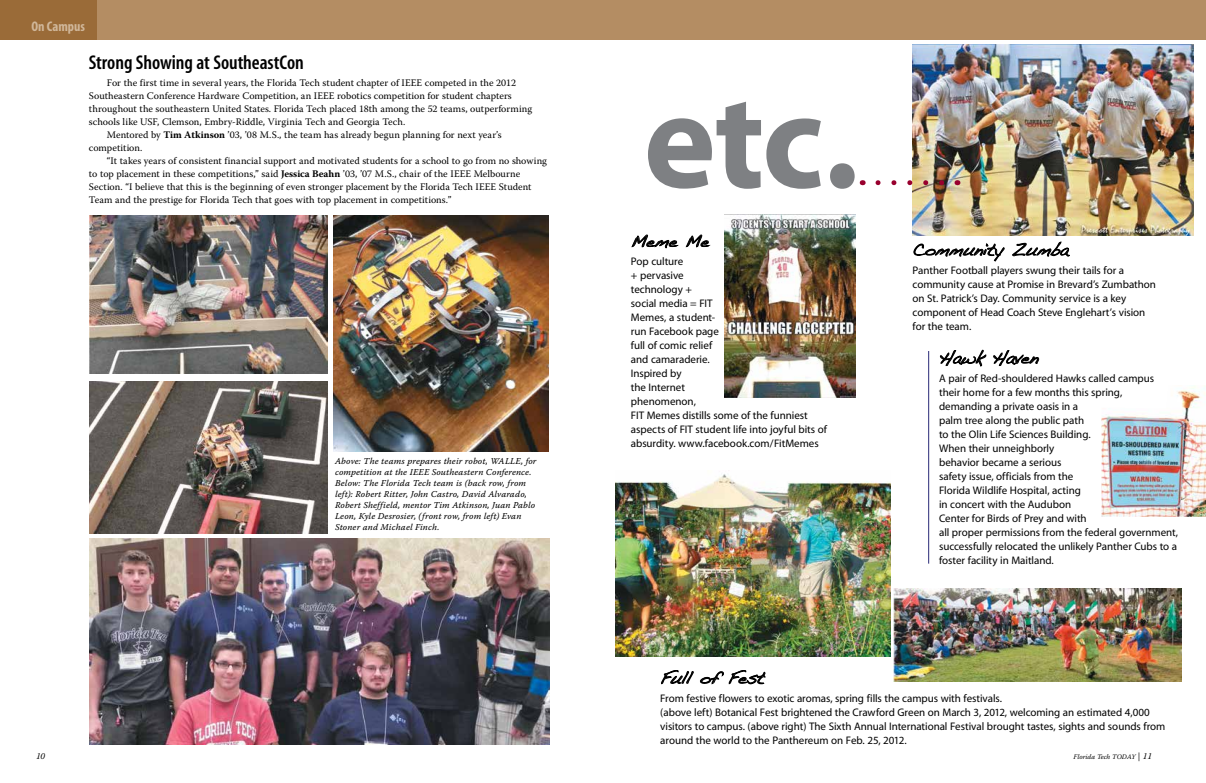
<style>
.page{position:relative;width:1206px;height:783px;background:#fff}
.page>*{position:absolute;margin:0;border:0;box-sizing:border-box;transform-origin:0 0}
.t1{font:600 condensed 20px "Myriad";letter-spacing:-.005em;color:#000}
.t2{font:17px "Handwriting Dakota";letter-spacing:-.005em;color:#000}
.t3{font:700 condensed 14px "Myriad";color:#d0b79a}
.t4{font:11px/14px "Myriad";letter-spacing:-.005em;color:#000}
.t5{font:10px "Warnock Pro";letter-spacing:.005em;color:#000}
.t6{font:9px/11px "Warnock Pro It Capt";letter-spacing:.01em;color:#000}
.t7{font:italic 9px "Warnock Pro";color:#000}
.t8{font:italic 7px "Warnock Pro";color:#000}
.s1{font-weight:700}
.s2{font-size:9px}
</style>
<div class="page">
<img style="left:913px;top:45px;width:280px;height:190px">
<svg style="left:648px;top:102px;width:207px;height:87px"></svg>
<svg style="left:878px;top:180px;width:71px;height:5px"></svg>
<svg style="left:913px;top:243px;width:92px;height:19px"></svg>
<svg style="left:1012px;top:241px;width:58px;height:16px"></svg>
<img style="left:616px;top:474px;width:275px;height:182px">
<hr style="left:928px;top:351px;width:1px;height:213px;background:#292a76">
<img style="left:334px;top:215px;width:214px;height:236px">
<img style="left:90px;top:538px;width:459px;height:207px">
<img style="left:90px;top:215px;width:237px;height:159px">
<img style="left:90px;top:381px;width:237px;height:152px">
<svg style="left:939px;top:349px;width:48px;height:18px"></svg>
<svg style="left:993px;top:350px;width:47px;height:16px"></svg>
<img style="left:1102px;top:386px;width:104px;height:131px">
<svg style="left:631px;top:234px;width:80px;height:15px"></svg>
<img style="left:724px;top:214px;width:131px;height:184px">
<svg style="left:661px;top:670px;width:105px;height:15px"></svg>
<img style="left:894px;top:589px;width:288px;height:92px">
<div style="left:596px;top:0;width:610px;height:39px;background:#b48d63"></div>
<div style="left:0;top:0;width:606px;height:39px;background:#b48d63"></div>
<div style="left:0;top:0;width:96px;height:39px;background:#9a6b38"></div>
<p class="t3" style="left:32px;top:19px;width:55px">On Campus</p>
<h1 class="t1" style="left:89px;top:52px;width:216px">Strong Showing at SoutheastCon</h1>
<p class="t5" style="left:107px;top:76px;width:411px">For the first time in several years, the Florida Tech student chapter of IEEE competed in the 2012</p>
<p class="t5" style="left:89px;top:89px;width:424px">Southeastern Conference Hardware Competition, an IEEE robotics competition for student chapters</p>
<p class="t5" style="left:89px;top:102px;width:445px">throughout the southeastern United States. Florida Tech placed 18th among the 52 teams, outperforming</p>
<p class="t5" style="left:89px;top:115px;width:318px">schools like USF, Clemson, Embry-Riddle, Virginia Tech and Georgia Tech.</p>
<p class="t5" style="left:107px;top:128px;width:396px">Mentored by <span class="s1">Tim Atkinson</span> ’03, ’08 M.S., the team has already begun planning for next year’s</p>
<p class="t5" style="left:89px;top:141px;width:55px">competition.</p>
<p class="t5" style="left:107px;top:154px;width:442px">“It takes years of consistent financial support and motivated students for a school to go from no showing</p>
<p class="t5" style="left:89px;top:167px;width:433px">to top placement in these competitions,” said <span class="s1">Jessica Beahn</span> ’03, ’07 M.S., chair of the IEEE Melbourne</p>
<p class="t5" style="left:89px;top:180px;width:444px">Section. “I believe that this is the beginning of even stronger placement by the Florida Tech IEEE Student</p>
<p class="t5" style="left:89px;top:193px;width:364px">Team and the prestige for Florida Tech that goes with top placement in competitions.”</p>
<p class="t6" style="left:335px;top:455px;width:203px">Above: The teams prepares their robot, WALLE, for competition at the IEEE Southeastern Conference.<br>Below: The Florida Tech team is (back row, from left): Robert Ritter, John Castro, David Alvarado, Robert Sheffield, mentor Tim Atkinson, Juan Pablo Leon, Kyle Desrosier, (front row, from left) Evan Stoner and Michael Finch.</p>
<h2 class="t2" style="left:631px;top:231px;width:80px">Meme Me</h2>
<p class="t4" style="left:631px;top:255px;width:198px">Pop culture<br>+ pervasive<br>technology +<br>social media = FIT<br>Memes, a student-<br>run Facebook page<br>full of comic relief<br>and camaraderie.<br>Inspired by<br>the Internet<br>phenomenon,<br>FIT Memes distills some of the funniest aspects of FIT student life into joyful bits of absurdity. www.facebook.com/FitMemes</p>
<h2 class="t2" style="left:913px;top:239px;width:157px">Community Zumba</h2>
<p class="t4" style="left:913px;top:263px;width:245px">Panther Football players swung their tails for a community cause at Promise in Brevard’s Zumbathon on St. Patrick’s Day. Community service is a key component of Head Coach Steve Englehart’s vision for the team.</p>
<h2 class="t2" style="left:939px;top:347px;width:101px">Hawk Haven</h2>
<p class="t4" style="left:939px;top:372px;width:240px">A pair of Red-shouldered Hawks called campus<br>their home for a few months this spring, demanding a private oasis in a<br>palm tree along the public path<br>to the Olin Life Sciences Building.<br>When their unneighborly<br>behavior became a serious<br>safety issue, officials from the<br>Florida Wildlife Hospital, acting<br>in concert with the Audubon<br>Center for Birds of Prey and with<br>all proper permissions from the federal government, successfully relocated the unlikely Panther Cubs to a foster facility in Maitland.</p>
<h2 class="t2" style="left:660px;top:668px;width:106px">Full of Fest</h2>
<p class="t4" style="left:660px;top:692px;width:507px">From festive flowers to exotic aromas, spring fills the campus with festivals.<br>(above left) Botanical Fest brightened the Crawford Green on March 3, 2012, welcoming an estimated 4,000 visitors to campus. (above right) The Sixth Annual International Festival brought tastes, sights and sounds from around the world to the Panthereum on Feb. 25, 2012.</p>
<p class="t7" style="left:36px;top:751px;width:11px">10</p>
<p class="t8" style="left:1074px;top:753px;width:80px">Florida Tech TODAY <span class="s2">| 11</span></p>
</div>
